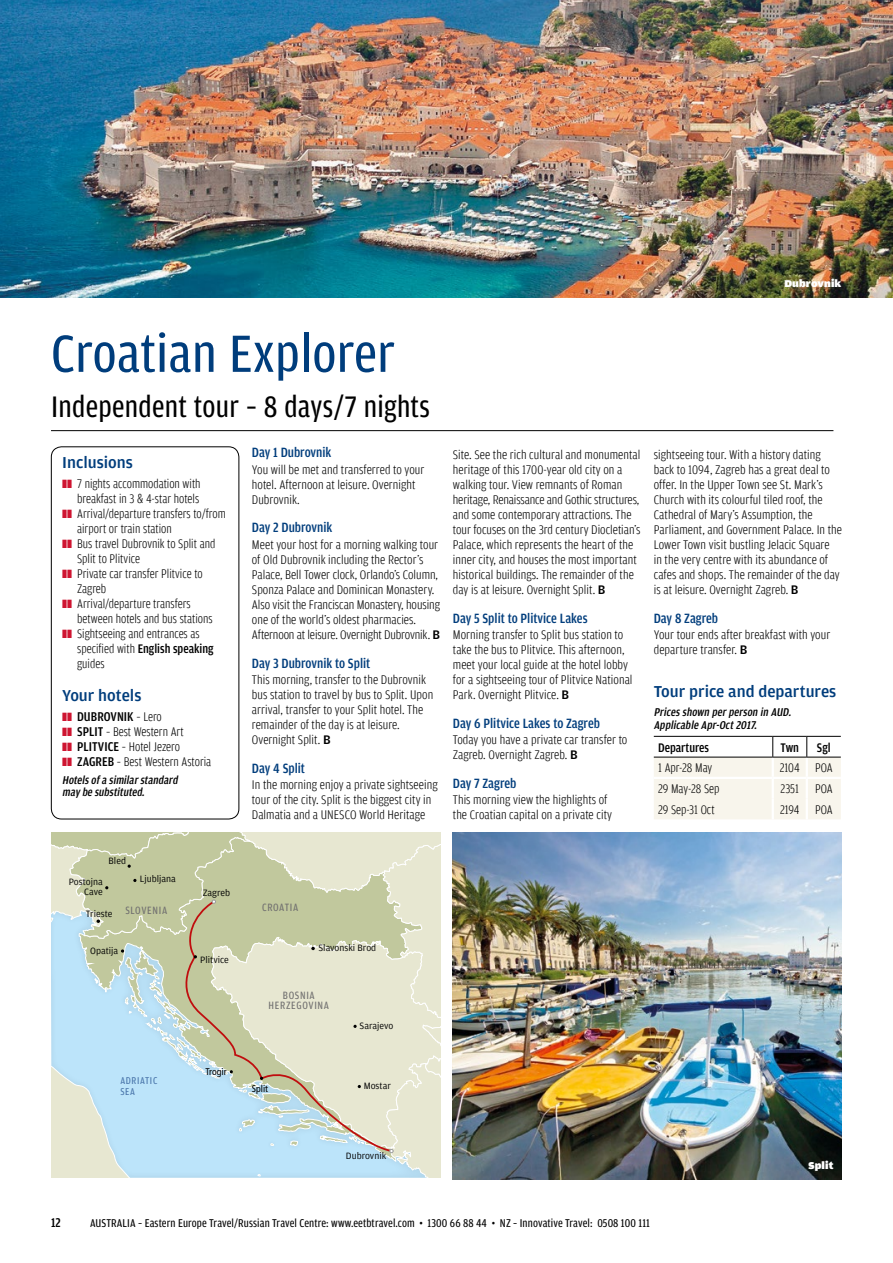
<style>
.page{position:relative;width:893px;height:1263px;background:#fff}
.page>*{position:absolute;margin:0;border:0;box-sizing:border-box;transform-origin:0 0}
.t1{font:55.5px "Amplitude Cond";letter-spacing:.005em;color:#003d7c;scale:1.05 1}
.t2{font:31.5px "Amplitude Cond";letter-spacing:.01em;color:#000}
.t3{font:500 16.8px "Amplitude";color:#003d7c}
.t4{font:500 14.25px "Amplitude Cond";color:#003d7c}
.t5{font:500 13.5px "Amplitude Cond";letter-spacing:.005em;color:#000}
.t6{font:300 13.2px/15px "Amplitude Cond";letter-spacing:.005em;color:#000;scale:1.04 1}
.t7{font:300 13.2px/15px "Amplitude Cond";letter-spacing:.005em;color:#000}
.t8{font:500 13.2px "Amplitude Cond";color:#000}
.t9{font:12px "Amplitude Cond";letter-spacing:.01em;color:#000}
.t10{font:italic 500 12px/12.8px "Amplitude Cond";color:#000}
.t11{font:11.25px/10.6px "Amplitude Cond";letter-spacing:.06em;color:#706f6f;text-align:center}
.t12{font:900 10.5px "Amplitude Wide";letter-spacing:.01em;color:#fff}
.t13{font:10.5px/10.5px "Amplitude Cond";letter-spacing:.06em;color:#4975aa}
.t14{font:9.75px/10.2px "Amplitude";color:#000;text-align:right}
.t15{font:condensed 9.75px "Frutiger";color:#000}
.s1{font-family:"Amplitude";font-weight:500}
.s2{font-weight:500}
.s3{font-weight:300;font-size:13.2px}
.s4{font-weight:500;font-size:13.5px}
</style>
<div class="page">
<hr style="left:51px;top:430px;width:782px;height:1px;background:#000">
<svg style="left:654px;top:737px;width:187px;height:82px"></svg>
<hr style="left:772px;top:757px;width:2px;height:20px;background:#fff">
<hr style="left:806px;top:757px;width:2px;height:20px;background:#fff">
<hr style="left:654px;top:777px;width:119px;height:2px;background:#fff">
<hr style="left:773px;top:777px;width:34px;height:2px;background:#fff">
<hr style="left:772px;top:779px;width:2px;height:20px;background:#fff">
<hr style="left:807px;top:777px;width:34px;height:2px;background:#fff">
<hr style="left:806px;top:779px;width:2px;height:20px;background:#fff">
<hr style="left:772px;top:799px;width:2px;height:20px;background:#fff">
<hr style="left:806px;top:799px;width:2px;height:20px;background:#fff">
<hr style="left:654px;top:736px;width:119px;height:1px;background:#000">
<hr style="left:773px;top:736px;width:34px;height:1px;background:#000">
<hr style="left:807px;top:736px;width:34px;height:1px;background:#000">
<hr style="left:654px;top:757px;width:119px;height:1px;background:#000">
<hr style="left:773px;top:757px;width:34px;height:1px;background:#000">
<hr style="left:807px;top:757px;width:34px;height:1px;background:#000">
<div style="left:51px;top:446px;width:188px;height:373px;border:1px solid #000;border-radius:10px"></div>
<img style="left:453px;top:832px;width:389px;height:347px">
<svg style="left:51px;top:832px;width:389px;height:346px;background:#d0dccc"></svg>
<img style="left:0;top:0;width:893px;height:298px">
<p class="t12" style="left:784px;top:278px;width:59px">Dubrovnik</p>
<h1 class="t1" style="left:51px;top:324px;width:329px">Croatian Explorer</h1>
<h2 class="t2" style="left:51px;top:389px;width:381px">Independent tour – 8 days/7 nights</h2>
<p class="t4" style="left:252px;top:445px;width:81px">Day 1 Dubrovnik</p>
<p class="t6" style="left:252px;top:462px;width:167px">You will be met and transferred to your hotel. Afternoon at leisure. Overnight<br>Dubrovnik.</p>
<p class="t4" style="left:252px;top:520px;width:82px">Day 2 Dubrovnik</p>
<p class="t6" style="left:252px;top:537px;width:182px">Meet your host for a morning walking tour of Old Dubrovnik including the Rector’s Palace, Bell Tower clock, Orlando’s Column, Sponza Palace and Dominican Monastery.<br>Also visit the Franciscan Monastery, housing one of the world’s oldest pharmacies.<br>Afternoon at leisure. Overnight Dubrovnik. <span class="s1">B</span></p>
<p class="t4" style="left:252px;top:655px;width:120px">Day 3 Dubrovnik to Split</p>
<p class="t6" style="left:252px;top:672px;width:176px">This morning, transfer to the Dubrovnik bus station to travel by bus to Split. Upon arrival, transfer to your Split hotel. The remainder of the day is at leisure.<br>Overnight Split. <span class="s1">B</span></p>
<p class="t4" style="left:252px;top:760px;width:55px">Day 4 Split</p>
<p class="t6" style="left:252px;top:777px;width:180px">In the morning enjoy a private sightseeing tour of the city. Split is the biggest city in<br>Dalmatia and a UNESCO World Heritage</p>
<p class="t3" style="left:62px;top:453px;width:72px">Inclusions</p>
<p class="t7" style="left:77px;top:476px;width:150px">7 nights accommodation with breakfast in 3 &amp; 4-star hotels<br>Arrival/departure transfers to/from airport or train station<br>Bus travel Dubrovnik to Split and<br>Split to Plitvice<br>Private car transfer Plitvice to<br>Zagreb<br>Arrival/departure transfers between hotels and bus stations<br>Sightseeing and entrances as specified with <span class="s2">English speaking </span>guides</p>
<p class="t3" style="left:62px;top:686px;width:81px">Your hotels</p>
<p class="t5" style="left:77px;top:709px;width:86px">DUBROVNIK <span class="s3">– Lero</span></p>
<p class="t7" style="left:77px;top:724px;width:136px"><span class="s4">SPLIT</span> – Best Western Art<br><span class="s4">PLITVICE</span> – Hotel Jezero<br><span class="s4">ZAGREB</span> – Best Western Astoria</p>
<p class="t10" style="left:62px;top:773px;width:119px">Hotels ofa similarstandard may be substituted.</p>
<p class="t6" style="left:453px;top:447px;width:182px">Site. See the rich cultural and monumental heritage of this 1700-year old city on a walking tour. View remnants of Roman heritage, Renaissance and Gothic structures, and some contemporary attractions. The tour focuses on the 3rd century Diocletian’s Palace, which represents the heart of the inner city, and houses the most important historical buildings. The remainder of the day is at leisure. Overnight Split. <span class="s1">B</span></p>
<p class="t4" style="left:453px;top:610px;width:136px">Day 5 Split to Plitvice Lakes</p>
<p class="t6" style="left:453px;top:627px;width:174px">Morning transfer to Split bus station to take the bus to Plitvice. This afternoon, meet your local guide at the hotel lobby for a sightseeing tour of Plitvice National Park. Overnight Plitvice. <span class="s1">B</span></p>
<p class="t4" style="left:453px;top:715px;width:149px">Day 6 Plitvice Lakes to Zagreb</p>
<p class="t6" style="left:453px;top:732px;width:169px">Today you have a private car transfer to<br>Zagreb. Overnight Zagreb. <span class="s1">B</span></p>
<p class="t4" style="left:453px;top:775px;width:65px">Day 7 Zagreb</p>
<p class="t6" style="left:453px;top:792px;width:155px">This morning view the highlights of the Croatian capital on a private city</p>
<p class="t6" style="left:654px;top:447px;width:182px">sightseeing tour. With a history dating back to 1094, Zagreb has a great deal to offer. In the Upper Town see St. Mark’s Church with its colourful tiled roof, the Cathedral of Mary’s Assumption, the Parliament, and Government Palace. In the Lower Town visit bustling Jelacic Square<br>in the very centre with its abundance of cafes and shops. The remainder of the day is at leisure. Overnight Zagreb. <span class="s1">B</span></p>
<p class="t4" style="left:654px;top:610px;width:66px">Day 8 Zagreb</p>
<p class="t6" style="left:654px;top:627px;width:171px">Your tour ends after breakfast with your departure transfer. <span class="s1">B</span></p>
<p class="t3" style="left:654px;top:682px;width:184px">Tour price and departures</p>
<p class="t10" style="left:654px;top:706px;width:141px">Prices shown perperson in AUD.<br>Applicable Apr-Oct2017.</p>
<p class="t8" style="left:658px;top:740px;width:53px">Departures</p>
<p class="t8" style="left:780px;top:740px;width:20px">Twn</p>
<p class="t8" style="left:817px;top:740px;width:15px">Sgl</p>
<p class="t7" style="left:658px;top:760px;width:56px">1 Apr-28 May</p>
<p class="t7" style="left:780px;top:760px;width:54px">2104 POA</p>
<p class="t7" style="left:658px;top:781px;width:63px">29 May-28 Sep</p>
<p class="t7" style="left:781px;top:781px;width:54px">2351 POA</p>
<p class="t7" style="left:658px;top:802px;width:58px">29 Sep-31 Oct</p>
<p class="t7" style="left:780px;top:802px;width:54px">2194 POA</p>
<p class="t14" style="left:109px;top:856px;width:19px">Bled</p>
<p class="t14" style="left:69px;top:877px;width:36px">Postojna<br>Cave</p>
<p class="t14" style="left:140px;top:873px;width:37px">Ljubljana</p>
<p class="t14" style="left:86px;top:908px;width:28px">Trieste</p>
<p class="t11" style="left:125px;top:905px;width:43px">SLOVENIA</p>
<p class="t14" style="left:90px;top:946px;width:30px">Opatija</p>
<p class="t14" style="left:203px;top:887px;width:29px">Zagreb</p>
<p class="t14" style="left:200px;top:955px;width:30px">Plitvice</p>
<p class="t11" style="left:262px;top:902px;width:38px">CROATIA</p>
<p class="t14" style="left:318px;top:943px;width:59px">Slavonski Brod</p>
<p class="t11" style="left:269px;top:990px;width:62px">BOSNIA<br>HERZEGOVINA</p>
<p class="t14" style="left:360px;top:1021px;width:35px">Sarajevo</p>
<p class="t13" style="left:120px;top:1076px;width:38px">ADRIATIC<br>SEA</p>
<p class="t15" style="left:206px;top:1066px;width:22px">Trogir</p>
<p class="t15" style="left:252px;top:1083px;width:18px">Split</p>
<p class="t14" style="left:364px;top:1080px;width:29px">Mostar</p>
<p class="t14" style="left:346px;top:1150px;width:42px">Dubrovnik</p>
<p class="t12" style="left:809px;top:1159px;width:26px">Split</p>
<p class="t5" style="left:51px;top:1215px;width:11px">12</p>
<p class="t9" style="left:90px;top:1216px;width:561px">AUSTRALIA – Eastern Europe Travel/Russian Travel Centre: www.eetbtravel.com • 1300 66 88 44 • NZ – Innovative Travel: 0508 100 111</p>
</div>
